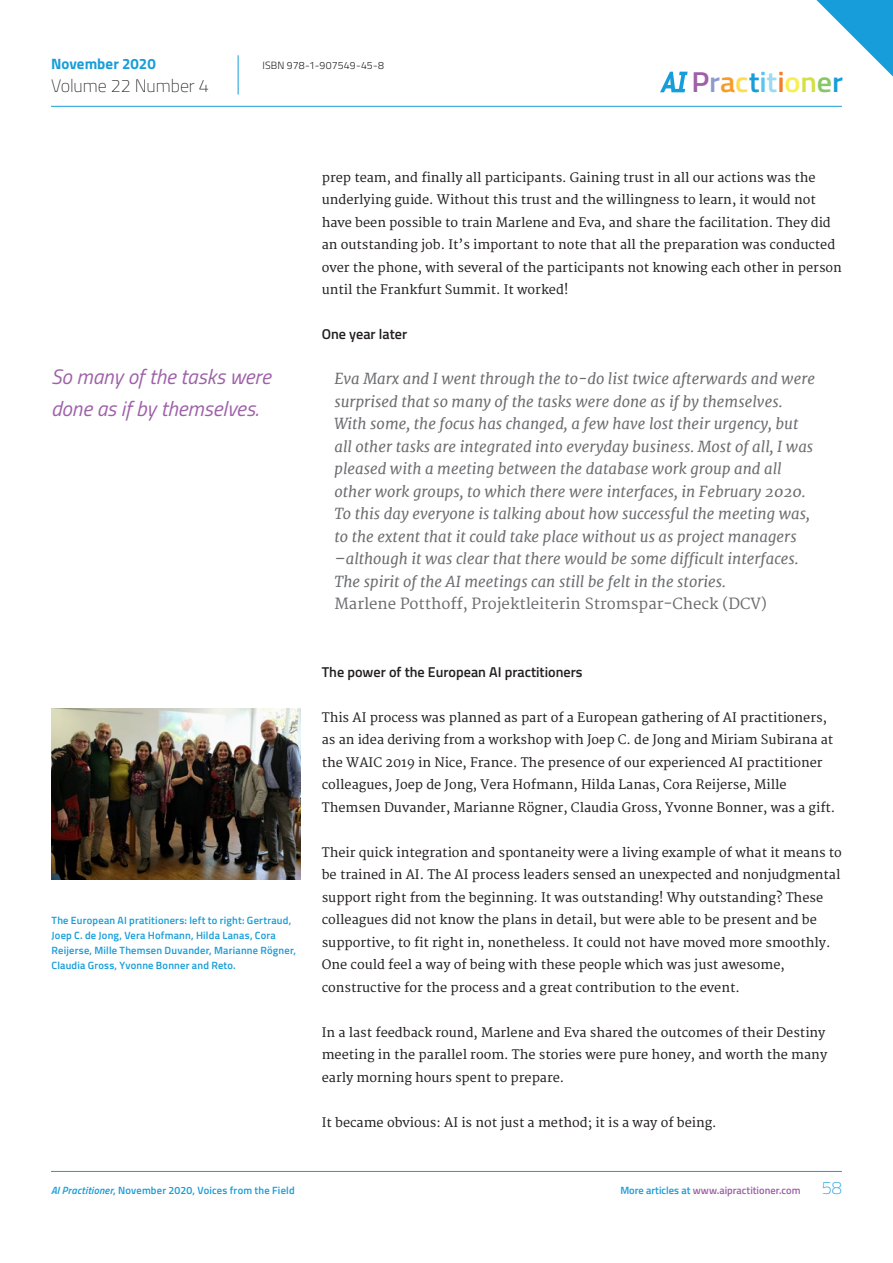
<style>
.page{position:relative;width:893px;height:1263px;background:#fff}
.page>*{position:absolute;margin:0;border:0;box-sizing:border-box;transform-origin:0 0}
.t1{font:600 28.8px "Titillium Web";letter-spacing:-.005em;color:#179dd9;scale:1.05 1}
.t2{font:italic 21px/31.5px "Titillium Web";color:#9e61a8}
.t3{font:100 18px "Titillium Web";letter-spacing:-.005em;color:#231f20}
.t4{font:italic 15px/22.5px "Merriweather";color:#6c6d70}
.t5{font:15px "Merriweather";color:#6c6d70}
.t6{font:700 15px "Titillium Web";color:#179dd9}
.t7{font:600 14.25px "Titillium Web";color:#231f20}
.t8{font:12.75px/22.5px "Merriweather";color:#231f20}
.t9{font:600 10.5px/15px "Titillium Web";letter-spacing:.02em;color:#179dd9}
.t10{font:600 10.5px "Titillium Web";color:#9e61a8}
.t11{font:300 10.5px "Titillium Web";letter-spacing:.015em;color:#231f20}
.s1{color:#9e61a8}
.s2{color:#8d9acd}
.s3{color:#f89c28}
.s4{color:#ffdc51}
.s5{color:#5bc3ef}
.s6{color:#9edbf0}
.s7{color:#f47d2c}
.s8{color:#f8f050}
.s9{color:#d4df45}
.s10{color:#87c765}
.s11{font-style:italic}
.s12{color:#179dd9}
.s13{font-weight:100;font-size:18px;color:#179dd9}
</style>
<div class="page">
<hr style="left:51px;top:106px;width:791px;height:1px;background:#179dd9">
<hr style="left:51px;top:1171px;width:791px;height:1px;background:#179dd9">
<svg style="left:816px;top:0;width:77px;height:77px"></svg>
<svg style="left:660px;top:71px;width:28px;height:21px"></svg>
<hr style="left:238px;top:55px;width:1px;height:40px;background:#179dd9">
<img style="left:51px;top:708px;width:249px;height:172px">
<p class="t6" style="left:51px;top:53px;width:106px">November 2020</p>
<p class="t11" style="left:262px;top:58px;width:123px">ISBN 978-1-907549-45-8</p>
<h3 class="t3" style="left:51px;top:73px;width:159px">Volume 22 Number 4</h3>
<h1 class="t1" style="left:691px;top:60px;width:146px"><span class="s1">P</span><span class="s2">r</span><span class="s3">a</span><span class="s4">c</span>t<span class="s5">i</span><span class="s6">t</span><span class="s7">i</span><span class="s8">o</span><span class="s9">n</span><span class="s10">e</span>r</h1>
<h2 class="t2" style="left:51px;top:360px;width:221px">So many of the tasks were done as if by themselves.</h2>
<p class="t9" style="left:52px;top:913px;width:246px">The European AI pratitioners: left to right: Gertraud, Joep C. de Jong, Vera Hofmann, Hilda Lanas, Cora Reijerse, Mille Themsen Duvander, Marianne Rögner, Claudia Gross, Yvonne Bonner and Reto.</p>
<p class="t9" style="left:51px;top:1183px;width:245px"><span class="s11">AI Practitioner</span>, November 2020, Voices from the Field</p>
<p class="t8" style="left:322px;top:167px;width:522px">prep team, and finally all participants. Gaining trust in all our actions was the underlying guide. Without this trust and the willingness to learn, it would not have been possible to train Marlene and Eva, and share the facilitation. They did an outstanding job. It’s important to note that all the preparation was conducted over the phone, with several of the participants not knowing each other in person until the Frankfurt Summit. It worked!</p>
<p class="t7" style="left:322px;top:324px;width:87px">One year later</p>
<p class="t4" style="left:334px;top:368px;width:482px">Eva Marx and I went through the to-do list twice afterwards and were surprised that so many of the tasks were done as if by themselves.<br>With some, the focus has changed, a few have lost their urgency, but all other tasks are integrated into everyday business. Most of all, I was pleased with a meeting between the database work group and all other work groups, to which there were interfaces, in February 2020.<br>To this day everyone is talking about how successful the meeting was, to the extent that it could take place without us as project managers –although it was clear that there would be some difficult interfaces.<br>The spirit of the AI meetings can still be felt in the stories.</p>
<p class="t5" style="left:334px;top:595px;width:434px">Marlene Potthoff, Projektleiterin Stromspar-Check (DCV)</p>
<p class="t7" style="left:322px;top:661px;width:262px">The power of the European AI practitioners</p>
<p class="t8" style="left:322px;top:707px;width:515px">This AI process was planned as part of a European gathering of AI practitioners, as an idea deriving from a workshop with Joep C. de Jong and Miriam Subirana at the WAIC 2019 in Nice, France. The presence of our experienced AI practitioner colleagues, Joep de Jong, Vera Hofmann, Hilda Lanas, Cora Reijerse, Mille Themsen Duvander, Marianne Rögner, Claudia Gross, Yvonne Bonner, was a gift.</p>
<p class="t8" style="left:322px;top:842px;width:522px">Their quick integration and spontaneity were a living example of what it means to be trained in AI. The AI process leaders sensed an unexpected and nonjudgmental support right from the beginning. It was outstanding! Why outstanding? These colleagues did not know the plans in detail, but were able to be present and be supportive, to fit right in, nonetheless. It could not have moved more smoothly.<br>One could feel a way of being with these people which was just awesome, constructive for the process and a great contribution to the event.</p>
<p class="t8" style="left:322px;top:1022px;width:507px">In a last feedback round, Marlene and Eva shared the outcomes of their Destiny meeting in the parallel room. The stories were pure honey, and worth the many early morning hours spent to prepare.</p>
<p class="t8" style="left:322px;top:1112px;width:396px">It became obvious: AI is not just a method; it is a way of being.</p>
<p class="t10" style="left:620px;top:1183px;width:223px"><span class="s12">More articles at</span> www.aipractitioner.com <span class="s13">58</span></p>
</div>
